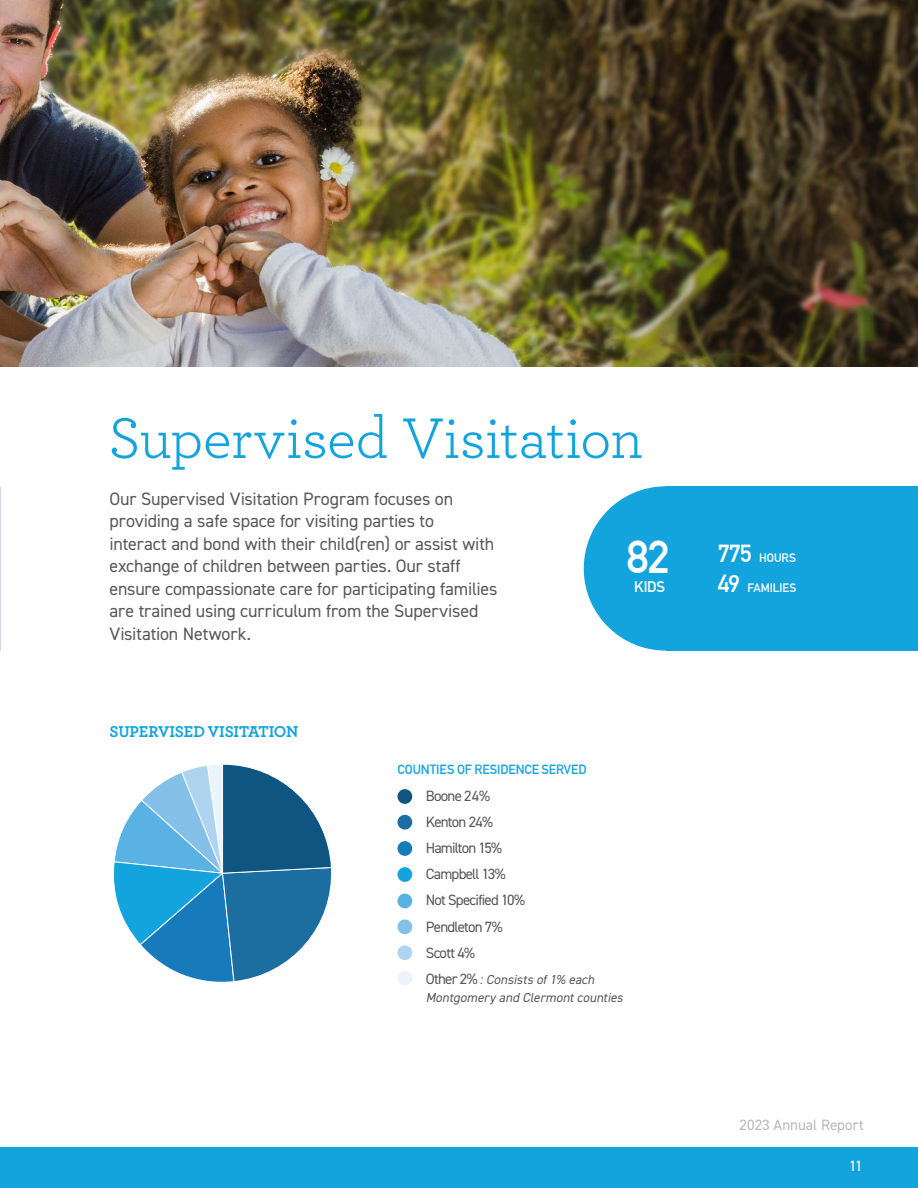
<style>
.page{position:relative;width:918px;height:1188px;background:#fff}
.page>*{position:absolute;margin:0;border:0;box-sizing:border-box;transform-origin:0 0}
.t1{font:60px "Archer";letter-spacing:-.01em;color:#13a3dd}
.t2{font:700 45.3px "DIN Alternate";color:#fff}
.t3{font:700 24.15px/29.8px "DIN Alternate";color:#fff}
.t4{font:18px/22.5px "DIN2014";letter-spacing:-.01em;color:#57585a}
.t5{font:700 16.5px "Archer";letter-spacing:-.015em;color:#13a3dd}
.t6{font:700 15.15px "DIN Alternate";color:#fff}
.t7{font:15px/26.1px "DIN2014";letter-spacing:-.05em;color:#57585a}
.t8{font:15px "DIN2014";letter-spacing:.005em;color:#b8b9bc}
.t9{font:15px "DIN2014";color:#fff}
.t10{font:italic 13.05px/18.8px "DIN2014";color:#57585a}
.t11{font:700 13.05px "DIN Alternate";letter-spacing:-.01em;color:#13a3dd}
.t12{font:700 12px "DIN Alternate";letter-spacing:-.005em;color:#fff}
.s1{font-style:normal;font-size:15px}
</style>
<div class="page">
<div style="left:0;top:1148px;width:918px;height:40px;background:#13a3dd"></div>
<div style="left:666px;top:486px;width:252px;height:165px;background:#13a3dd"></div>
<div style="left:583px;top:486px;width:165px;height:165px;background:#13a3dd;border-radius:50%"></div>
<svg style="left:113px;top:764px;width:219px;height:219px"></svg>
<div style="left:397px;top:789px;width:15px;height:15px;background:#0f5581;border-radius:50%"></div>
<div style="left:397px;top:815px;width:15px;height:15px;background:#1c6da0;border-radius:50%"></div>
<div style="left:397px;top:841px;width:15px;height:15px;background:#177bbb;border-radius:50%"></div>
<div style="left:397px;top:867px;width:15px;height:15px;background:#13a3dd;border-radius:50%"></div>
<div style="left:397px;top:945px;width:15px;height:15px;background:#aed4f0;border-radius:50%"></div>
<div style="left:397px;top:971px;width:15px;height:14px;background:#ebf4fb;border-radius:50%"></div>
<div style="left:397px;top:894px;width:15px;height:14px;background:#5ab1e3;border-radius:50%"></div>
<div style="left:397px;top:919px;width:15px;height:15px;background:#85c0e9;border-radius:50%"></div>
<img style="left:0;top:0;width:918px;height:367px">
<h1 class="t1" style="left:108px;top:397px;width:537px">Supervised Visitation</h1>
<p class="t4" style="left:110px;top:487px;width:390px">Our Supervised Visitation Program focuses on providing a safe space for visiting parties to<br>interact and bond with their child(ren) or assist with exchange of children between parties. Our staff ensure compassionate care for participating families are trained using curriculum from the Supervised Visitation Network.</p>
<h2 class="t2" style="left:627px;top:522px;width:44px">82</h2>
<p class="t6" style="left:634px;top:575px;width:33px">KIDS</p>
<p class="t5" style="left:110px;top:719px;width:190px">SUPERVISED VISITATION</p>
<p class="t11" style="left:397px;top:760px;width:191px">COUNTIES OF RESIDENCE SERVED</p>
<p class="t7" style="left:426px;top:782px;width:101px">Boone 24%<br>Kenton 24%<br>Hamilton 15%<br>Campbell 13%<br>Not Specified 10%<br>Pendleton 7%<br>Scott 4%</p>
<p class="t10" style="left:426px;top:970px;width:202px"><span class="s1">Other 2%</span> :Consists of1% each<br>Montgomery and Clermontcounties</p>
<h3 class="t3" style="left:718px;top:537px;width:36px">775<br>49</h3>
<p class="t12" style="left:759px;top:549px;width:38px">HOURS</p>
<p class="t12" style="left:747px;top:579px;width:50px">FAMILIES</p>
<p class="t8" style="left:739px;top:1115px;width:126px">2023 Annual Report</p>
<p class="t9" style="left:849px;top:1157px;width:15px">11</p>
</div>
